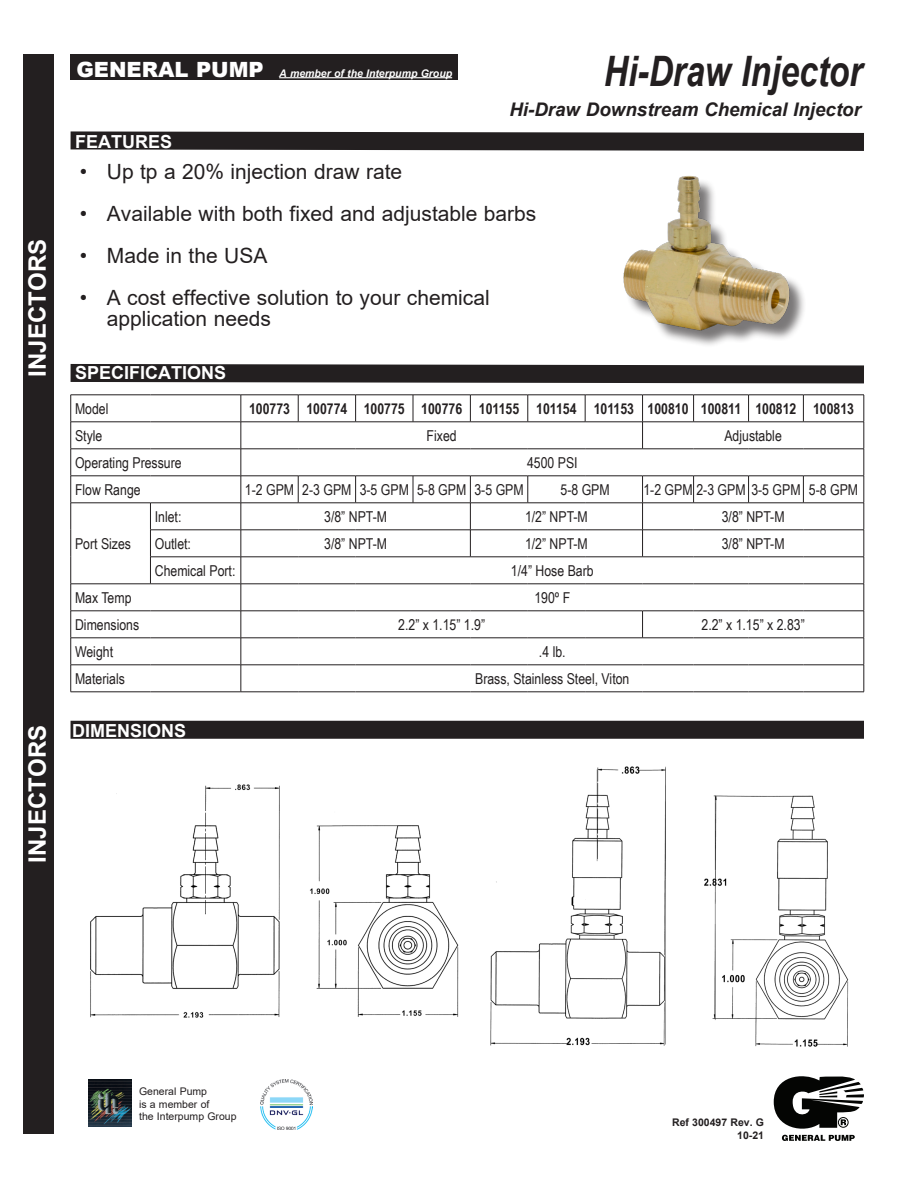
<style>
.page{position:relative;width:918px;height:1188px;background:#fff}
.page>*{position:absolute;margin:0;border:0;box-sizing:border-box;transform-origin:0 0}
.t1{font:italic 700 42px "Arial";color:#231f20;scale:.8 1}
.t2{font:700 24px "Arial";color:#fff}
.t3{font:21px "Arial";color:#231f20}
.t4{font:italic 700 18.75px "Arial";color:#231f20}
.t5{font:700 18px "Arial";color:#fff}
.t6{font:15px "Arial Narrow";color:#231f20}
.t7{font:700 15px "Arial Narrow";color:#231f20}
.t8{font:10.5px "Arial";color:#231f20}
.t9{font:italic 700 10.5px "Arial";color:#fff}
.t10{font:700 10.5px "Arial";color:#231f20}
.s1{font-weight:900;font-style:normal;font-size:21px}
</style>
<div class="page">
<div style="left:24px;top:54px;width:30px;height:1080px;background:#231f20"></div>
<div style="left:71px;top:54px;width:387px;height:26px;background:#231f20"></div>
<hr style="left:279px;top:77px;width:173px;height:1px;background:#fff">
<div style="left:71px;top:721px;width:793px;height:18px;background:#231f20"></div>
<svg style="left:70px;top:131px;width:794px;height:20px;background:#3b3738"></svg>
<svg style="left:774px;top:1076px;width:90px;height:65px"></svg>
<img style="left:90px;top:784px;width:369px;height:234px">
<img style="left:260px;top:1079px;width:52px;height:50px">
<img style="left:88px;top:1079px;width:44px;height:47px">
<img style="left:490px;top:766px;width:359px;height:281px">
<hr style="left:71px;top:692px;width:79px;height:1px;background:#231f20">
<hr style="left:150px;top:692px;width:91px;height:1px;background:#231f20">
<hr style="left:241px;top:692px;width:57px;height:1px;background:#231f20">
<hr style="left:298px;top:692px;width:58px;height:1px;background:#231f20">
<hr style="left:356px;top:692px;width:57px;height:1px;background:#231f20">
<hr style="left:413px;top:692px;width:57px;height:1px;background:#231f20">
<hr style="left:470px;top:692px;width:58px;height:1px;background:#231f20">
<hr style="left:528px;top:692px;width:57px;height:1px;background:#231f20">
<hr style="left:585px;top:692px;width:58px;height:1px;background:#231f20">
<hr style="left:643px;top:692px;width:51px;height:1px;background:#231f20">
<hr style="left:694px;top:692px;width:55px;height:1px;background:#231f20">
<hr style="left:749px;top:692px;width:54px;height:1px;background:#231f20">
<hr style="left:803px;top:692px;width:61px;height:1px;background:#231f20">
<svg style="left:70px;top:364px;width:795px;height:328px"></svg>
<hr style="left:470px;top:557px;width:58px;height:1px;background:#231f20">
<hr style="left:528px;top:557px;width:57px;height:1px;background:#231f20">
<hr style="left:585px;top:557px;width:58px;height:1px;background:#231f20">
<img style="left:547px;top:143px;width:293px;height:202px">
<p class="t2" style="left:20px;top:376px;width:139px;rotate:-90deg">INJECTORS</p>
<p class="t2" style="left:20px;top:862px;width:139px;rotate:-90deg">INJECTORS</p>
<p class="t9" style="left:76px;top:66px;width:377px"><span class="s1">GENERAL PUMP</span> A member of the Interpump Group</p>
<p class="t5" style="left:75px;top:129px;width:99px">FEATURES</p>
<p class="t1" style="left:604px;top:43px;width:325px">Hi-Draw Injector</p>
<p class="t4" style="left:509px;top:97px;width:353px">Hi-Draw Downstream Chemical Injector</p>
<p class="t3" style="left:80px;top:157px;width:324px">• Up tp a 20% injection draw rate</p>
<p class="t3" style="left:80px;top:199px;width:458px">• Available with both fixed and adjustable barbs</p>
<p class="t3" style="left:80px;top:241px;width:189px">• Made in the USA</p>
<p class="t3" style="left:80px;top:283px;width:411px">• A cost effective solution to your chemical</p>
<p class="t3" style="left:107px;top:304px;width:166px">application needs</p>
<p class="t5" style="left:75px;top:360px;width:153px">SPECIFICATIONS</p>
<p class="t6" style="left:75px;top:397px;width:35px">Model</p>
<p class="t7" style="left:249px;top:397px;width:43px">100773</p>
<p class="t7" style="left:306px;top:397px;width:43px">100774</p>
<p class="t7" style="left:364px;top:397px;width:43px">100775</p>
<p class="t7" style="left:421px;top:397px;width:43px">100776</p>
<p class="t7" style="left:479px;top:397px;width:42px">101155</p>
<p class="t7" style="left:536px;top:397px;width:42px">101154</p>
<p class="t7" style="left:594px;top:397px;width:42px">101153</p>
<p class="t7" style="left:648px;top:397px;width:43px">100810</p>
<p class="t7" style="left:701px;top:397px;width:42px">100811</p>
<p class="t7" style="left:755px;top:397px;width:43px">100812</p>
<p class="t7" style="left:813px;top:397px;width:43px">100813</p>
<p class="t6" style="left:75px;top:424px;width:29px">Style</p>
<p class="t6" style="left:427px;top:424px;width:32px">Fixed</p>
<p class="t6" style="left:724px;top:424px;width:59px">Adjustable</p>
<p class="t6" style="left:75px;top:451px;width:108px">Operating Pressure</p>
<p class="t6" style="left:527px;top:451px;width:52px">4500 PSI</p>
<p class="t6" style="left:75px;top:478px;width:67px">Flow Range</p>
<p class="t6" style="left:245px;top:478px;width:51px">1-2 GPM</p>
<p class="t6" style="left:302px;top:478px;width:51px">2-3 GPM</p>
<p class="t6" style="left:360px;top:478px;width:51px">3-5 GPM</p>
<p class="t6" style="left:417px;top:478px;width:51px">5-8 GPM</p>
<p class="t6" style="left:474px;top:478px;width:51px">3-5 GPM</p>
<p class="t6" style="left:561px;top:478px;width:51px">5-8 GPM</p>
<p class="t6" style="left:643px;top:478px;width:159px">1-2 GPM 2-3 GPM 3-5 GPM</p>
<p class="t6" style="left:809px;top:478px;width:51px">5-8 GPM</p>
<p class="t6" style="left:75px;top:532px;width:58px">Port Sizes</p>
<p class="t6" style="left:155px;top:505px;width:28px">Inlet:</p>
<p class="t6" style="left:324px;top:505px;width:64px">3/8” NPT-M</p>
<p class="t6" style="left:525px;top:505px;width:64px">1/2” NPT-M</p>
<p class="t6" style="left:722px;top:505px;width:64px">3/8” NPT-M</p>
<p class="t6" style="left:155px;top:532px;width:38px">Outlet:</p>
<p class="t6" style="left:324px;top:532px;width:64px">3/8” NPT-M</p>
<p class="t6" style="left:525px;top:532px;width:64px">1/2” NPT-M</p>
<p class="t6" style="left:722px;top:532px;width:64px">3/8” NPT-M</p>
<p class="t6" style="left:155px;top:559px;width:82px">Chemical Port:</p>
<p class="t6" style="left:511px;top:559px;width:84px">1/4” Hose Barb</p>
<p class="t6" style="left:75px;top:586px;width:58px">Max Temp</p>
<p class="t6" style="left:534px;top:586px;width:37px">190º F</p>
<p class="t6" style="left:75px;top:613px;width:66px">Dimensions</p>
<p class="t6" style="left:398px;top:613px;width:88px">2.2” x 1.15” 1.9”</p>
<p class="t6" style="left:702px;top:613px;width:105px">2.2” x 1.15” x 2.83”</p>
<p class="t6" style="left:75px;top:640px;width:40px">Weight</p>
<p class="t6" style="left:539px;top:640px;width:28px">.4 lb.</p>
<p class="t6" style="left:75px;top:667px;width:51px">Materials</p>
<p class="t6" style="left:475px;top:667px;width:156px">Brass, Stainless Steel, Viton</p>
<p class="t5" style="left:72px;top:718px;width:116px">DIMENSIONS</p>
<p class="t8" style="left:139px;top:1084px;width:69px">General Pump</p>
<p class="t8" style="left:139px;top:1097px;width:72px">is a member of</p>
<p class="t8" style="left:139px;top:1109px;width:99px">the Interpump Group</p>
<p class="t10" style="left:672px;top:1115px;width:93px">Ref 300497 Rev. G</p>
<p class="t10" style="left:737px;top:1128px;width:28px">10-21</p>
</div>
